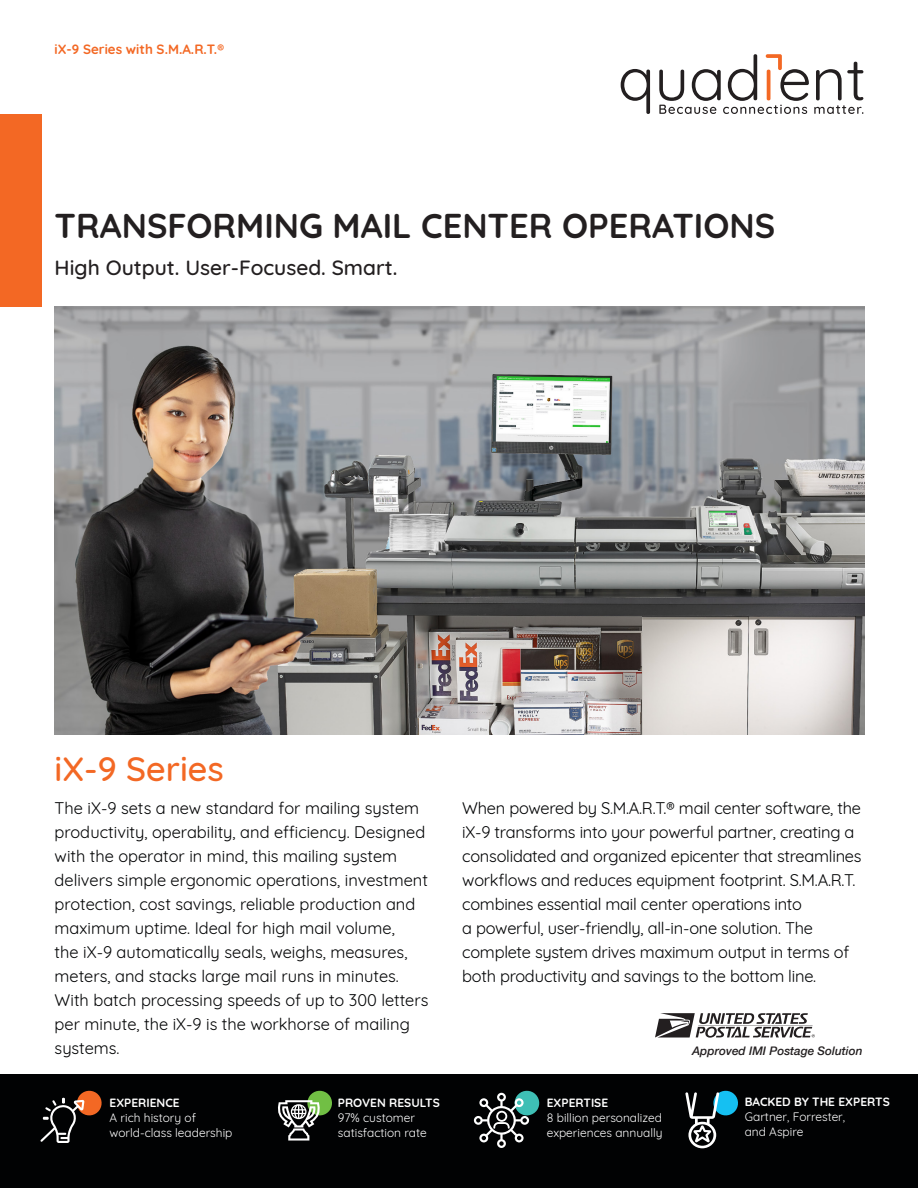
<style>
.page{position:relative;width:918px;height:1188px;background:#fff}
.page>*{position:absolute;margin:0;border:0;box-sizing:border-box;transform-origin:0 0}
.Headline_-_22_pt_BOL{font:700 34.35px "Quicksand";color:#231f20}
.Body_Copy_-_Quicksan{font:500 34.35px "Quicksand";color:#f36824}
.Quotes-CallOut-14_pt{font:500 21px "Quicksand";color:#231f20}
.Body_Copy_-_Quicksan-2{font:16.5px/24px "Quicksand";letter-spacing:-.005em;color:#010203}
.t1{font:700 13.5px "Quicksand";color:#f36824}
.t2{font:12px/15px "Quicksand";color:#fff}
.t3{font:700 12px "Quicksand";color:#fff}
.t4{font:italic 500 11.85px "Helvetica Neue";color:#231f20}
</style>
<div class="page">
<svg style="left:621px;top:69px;width:29px;height:45px"></svg>
<svg style="left:659px;top:54px;width:204px;height:60px"></svg>
<div style="left:0;top:1074px;width:918px;height:114px;background:#010203"></div>
<svg style="left:278px;top:1090px;width:54px;height:51px"></svg>
<svg style="left:685px;top:1090px;width:53px;height:58px"></svg>
<svg style="left:40px;top:1090px;width:62px;height:53px"></svg>
<svg style="left:474px;top:1090px;width:66px;height:58px"></svg>
<div style="left:0;top:114px;width:42px;height:192px;background:#f36824"></div>
<img style="left:55px;top:307px;width:809px;height:427px">
<svg style="left:655px;top:1013px;width:160px;height:25px"></svg>
<p class="t1" style="left:55px;top:38px;width:171px">iX-9 Series with S.M.A.R.T.®</p>
<p class="Headline_-_22_pt_BOL" style="left:55px;top:197px;width:722px">TRANSFORMING MAIL CENTER OPERATIONS</p>
<p class="Quotes-CallOut-14_pt" style="left:55px;top:250px;width:344px">High Output. User-Focused. Smart.</p>
<p class="Body_Copy_-_Quicksan" style="left:55px;top:741px;width:171px">iX-9 Series</p>
<p class="Body_Copy_-_Quicksan-2" style="left:55px;top:794px;width:375px">The iX-9 sets a new standard for mailing system productivity, operability, and efficiency. Designed with the operator in mind, this mailing system delivers simple ergonomic operations, investment protection, cost savings, reliable production and maximum uptime. Ideal for high mail volume,<br>the iX-9 automatically seals, weighs, measures, meters, and stacks large mail runs in minutes.<br>With batch processing speeds of up to 300 letters per minute, the iX-9 is the workhorse of mailing systems.</p>
<p class="Body_Copy_-_Quicksan-2" style="left:462px;top:794px;width:401px">When powered by S.M.A.R.T.® mail center software, the iX-9 transforms into your powerful partner, creating a consolidated and organized epicenter that streamlines workflows and reduces equipment footprint. S.M.A.R.T. combines essential mail center operations into<br>a powerful, user-friendly, all-in-one solution. The complete system drives maximum output in terms of both productivity and savings to the bottom line.</p>
<p class="t4" style="left:692px;top:1040px;width:172px">Approved IMI Postage Solution</p>
<p class="t3" style="left:110px;top:1093px;width:72px">EXPERIENCE</p>
<p class="t2" style="left:110px;top:1109px;width:124px">A rich history of world-class leadership</p>
<p class="t3" style="left:338px;top:1093px;width:104px">PROVEN RESULTS</p>
<p class="t2" style="left:338px;top:1109px;width:90px">97% customer satisfaction rate</p>
<p class="t3" style="left:547px;top:1093px;width:63px">EXPERTISE</p>
<p class="t2" style="left:547px;top:1109px;width:117px">8 billion personalized experiences annually</p>
<p class="t3" style="left:745px;top:1092px;width:147px">BACKED BY THE EXPERTS</p>
<p class="t2" style="left:745px;top:1108px;width:102px">Gartner, Forrester, and Aspire</p>
</div>
